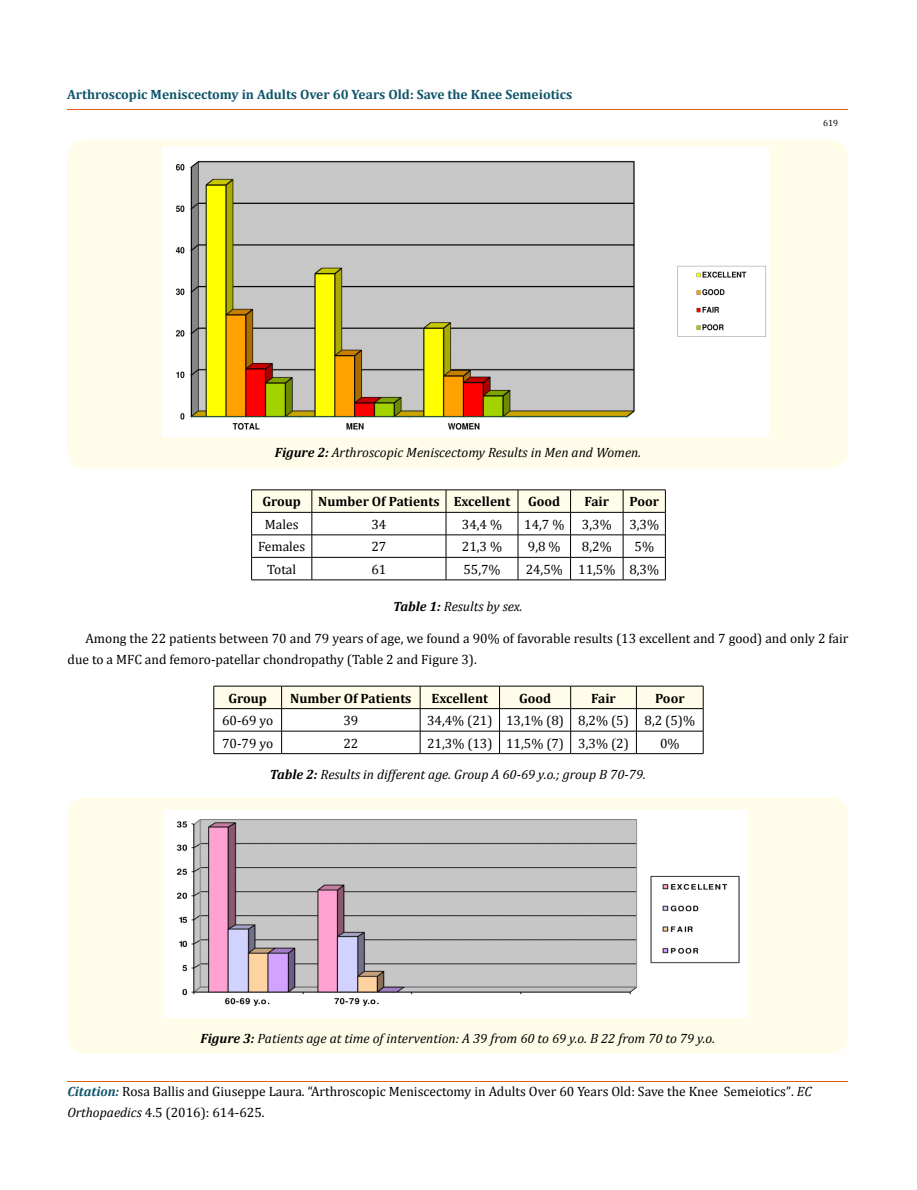
<style>
.page{position:relative;width:917px;height:1190px;background:#fff}
.page>*{position:absolute;margin:0;border:0;box-sizing:border-box;transform-origin:0 0}
.t1{font:13.5px/21px "Cambria";color:#000}
.t2{font:italic 13.5px "Cambria";color:#000}
.t3{font:700 13.5px "Cambria";color:#000}
.t4{font:700 13.5px "Cambria";color:#0e546a}
.t5{font:9px "Cambria";color:#000}
.s1{font-weight:700}
.s2{font-weight:700;font-style:italic;color:#0e546a}
.s3{font-size:13.35px}
.s4{font-style:italic}
</style>
<div class="page">
<hr style="left:68px;top:1081px;width:780px;height:1px;background:#e05d1a">
<div style="left:67px;top:140px;width:781px;height:328px;background:#fffde9;border-radius:18px"></div>
<hr style="left:251px;top:489px;width:61px;height:1px;background:#000">
<hr style="left:312px;top:489px;width:134px;height:1px;background:#000">
<hr style="left:446px;top:489px;width:72px;height:1px;background:#000">
<hr style="left:518px;top:489px;width:52px;height:1px;background:#000">
<hr style="left:570px;top:489px;width:53px;height:1px;background:#000">
<hr style="left:623px;top:489px;width:42px;height:1px;background:#000">
<svg style="left:251px;top:490px;width:415px;height:89px"></svg>
<hr style="left:251px;top:579px;width:61px;height:1px;background:#000">
<hr style="left:312px;top:579px;width:134px;height:1px;background:#000">
<hr style="left:446px;top:579px;width:72px;height:1px;background:#000">
<hr style="left:518px;top:579px;width:52px;height:1px;background:#000">
<hr style="left:570px;top:579px;width:53px;height:1px;background:#000">
<hr style="left:623px;top:579px;width:42px;height:1px;background:#000">
<svg style="left:213px;top:686px;width:491px;height:67px"></svg>
<hr style="left:213px;top:753px;width:68px;height:1px;background:#000">
<hr style="left:281px;top:753px;width:139px;height:1px;background:#000">
<hr style="left:420px;top:753px;width:79px;height:1px;background:#000">
<hr style="left:499px;top:753px;width:71px;height:1px;background:#000">
<hr style="left:570px;top:753px;width:66px;height:1px;background:#000">
<hr style="left:636px;top:753px;width:67px;height:1px;background:#000">
<div style="left:67px;top:797px;width:781px;height:256px;background:#fffde9;border-radius:18px"></div>
<img style="left:164px;top:810px;width:583px;height:207px">
<img style="left:162px;top:147px;width:606px;height:289px">
<p class="t4" style="left:67px;top:85px;width:507px">Arthroscopic Meniscectomy in Adults Over 60 Years Old: Save the Knee Semeiotics</p>
<p class="t5" style="left:823px;top:117px;width:16px">619</p>
<p class="t2" style="left:275px;top:443px;width:368px"><span class="s1">Figure 2:</span> Arthroscopic Meniscectomy Results in Men and Women.</p>
<p class="t3" style="left:262px;top:492px;width:40px">Group</p>
<p class="t3" style="left:318px;top:492px;width:193px">Number Of Patients Excellent</p>
<p class="t3" style="left:528px;top:492px;width:34px">Good</p>
<p class="t3" style="left:584px;top:492px;width:26px">Fair</p>
<p class="t3" style="left:629px;top:492px;width:31px">Poor</p>
<p class="t1" style="left:265px;top:513px;width:35px">Males</p>
<p class="t1" style="left:371px;top:513px;width:16px">34</p>
<p class="t1" style="left:462px;top:513px;width:42px">34,4 %</p>
<p class="t1" style="left:524px;top:513px;width:42px">14,7 %</p>
<p class="t1" style="left:582px;top:513px;width:31px">3,3%</p>
<p class="t1" style="left:629px;top:513px;width:31px">3,3%</p>
<p class="t1" style="left:258px;top:536px;width:49px">Females</p>
<p class="t1" style="left:371px;top:536px;width:16px">27</p>
<p class="t1" style="left:462px;top:536px;width:42px">21,3 %</p>
<p class="t1" style="left:528px;top:536px;width:34px">9,8 %</p>
<p class="t1" style="left:582px;top:536px;width:31px">8,2%</p>
<p class="t1" style="left:634px;top:536px;width:21px">5%</p>
<p class="t1" style="left:267px;top:558px;width:30px">Total</p>
<p class="t1" style="left:371px;top:558px;width:16px">61</p>
<p class="t1" style="left:463px;top:558px;width:39px">55,7%</p>
<p class="t1" style="left:525px;top:558px;width:135px">24,5% 11,5% 8,3%</p>
<p class="t2" style="left:393px;top:597px;width:131px"><span class="s1">Table 1:</span> Results by sex.</p>
<p class="t1" style="left:67px;top:628px;width:782px;text-indent:18px">Among the 22 patients between 70 and 79 years of age, we found a 90% of favorable results (13 excellent and 7 good) and only 2 fair due to a MFC and femoro-patellar chondropathy (Table 2 and Figure 3).</p>
<p class="t3" style="left:228px;top:688px;width:40px">Group</p>
<p class="t3" style="left:290px;top:688px;width:123px">Number Of Patients</p>
<p class="t3" style="left:431px;top:688px;width:58px">Excellent</p>
<p class="t3" style="left:519px;top:688px;width:34px">Good</p>
<p class="t3" style="left:591px;top:688px;width:26px">Fair</p>
<p class="t3" style="left:655px;top:688px;width:31px">Poor</p>
<p class="t1" style="left:222px;top:710px;width:53px">60-69 yo</p>
<p class="t1" style="left:343px;top:710px;width:16px">39</p>
<p class="t1" style="left:427px;top:710px;width:269px">34,4% (21) 13,1% (8) 8,2% (5) 8,2 (5)%</p>
<p class="t1" style="left:222px;top:732px;width:53px">70-79 yo</p>
<p class="t1" style="left:343px;top:732px;width:16px">22</p>
<p class="t1" style="left:427px;top:732px;width:203px">21,3% (13) 11,5% (7) 3,3% (2)</p>
<p class="t1" style="left:660px;top:732px;width:21px">0%</p>
<p class="t2" style="left:270px;top:764px;width:377px"><span class="s1">Table 2:</span> Results in different age. Group A 60-69 y.o.; group B 70-79.</p>
<p class="t2" style="left:201px;top:1028px;width:516px"><span class="s1">Figure 3:</span> Patients age at time of intervention: A 39 from 60 to 69 y.o. B 22 from 70 to 79 y.o.</p>
<p class="t1" style="left:67px;top:1081px;width:745px"><span class="s2">Citation:</span> Rosa Ballis and Giuseppe Laura. “Arthroscopic Meniscectomy in Adults Over 60 Years Old: Save the Knee Semeiotics”<span class="s3">.</span> <span class="s4">EC<br>Orthopaedics</span> <span class="s3">4</span>.5 (2016): 614-625.</p>
</div>
